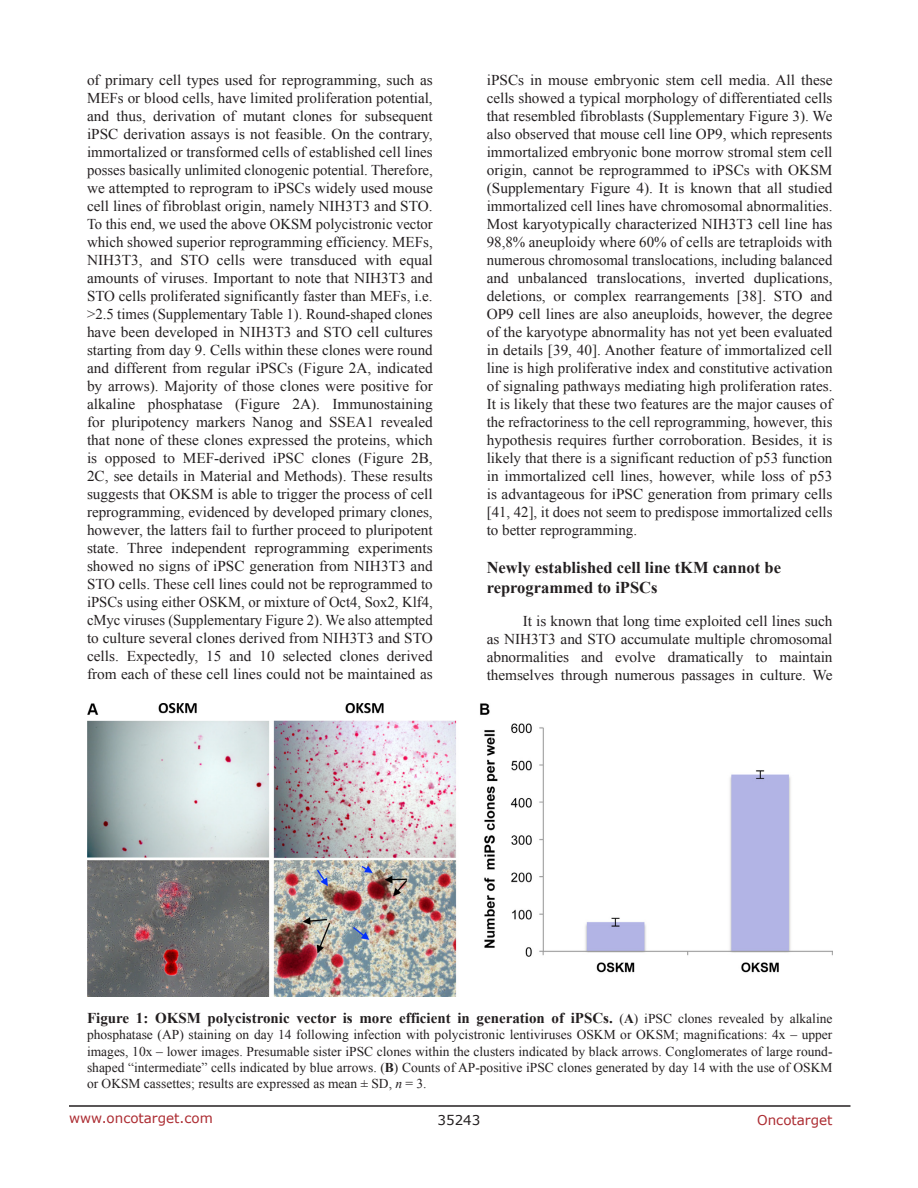
<style>
.page{position:relative;width:918px;height:1188px;background:#fff}
.page>*{position:absolute;margin:0;border:0;box-sizing:border-box;transform-origin:0 0}
.SubHeading_middle{font:700 16.5px/19.8px "Times New Roman";color:#231f20}
.BodyText{font:15px/18px "Times New Roman";color:#231f20;text-align:justify}
.FigureText{font:700 15px "Times New Roman";color:#231f20}
.FigureText-2{font:13.5px/16.2px "Times New Roman";color:#231f20;text-align:justify}
.t1{font:13.5px "Verdana";color:#ac2b31}
.t2{font:13.5px "Verdana";color:#231f20}
.s1{font-weight:400;font-size:13.5px}
.s2{font-size:13.5px}
.s3{font-weight:700}
.s4{font-style:italic}
</style>
<div class="page">
<hr style="left:69px;top:1105px;width:781px;height:2px;background:#231f20">
<img style="left:87px;top:704px;width:745px;height:292px">
<p class="BodyText" style="left:87px;top:71px;width:347px">of primary cell types used for reprogramming, such as MEFs or blood cells, have limited proliferation potential, and thus, derivation of mutant clones for subsequent iPSC derivation assays is not feasible. On the contrary, immortalized or transformed cells of established cell lines posses basically unlimited clonogenic potential. Therefore, we attempted to reprogram to iPSCs widely used mouse cell lines of fibroblast origin, namely NIH3T3 and STO.<br>To this end, we used the above OKSM polycistronic vector which showed superior reprogramming efficiency. MEFs, NIH3T3, and STO cells were transduced with equal amounts of viruses. Important to note that NIH3T3 and STO cells proliferated significantly faster than MEFs, i.e. &gt;2.5 times (Supplementary Table 1). Round-shaped clones have been developed in NIH3T3 and STO cell cultures starting from day 9. Cells within these clones were round and different from regular iPSCs (Figure 2A, indicated by arrows). Majority of those clones were positive for alkaline phosphatase (Figure 2A). Immunostaining for pluripotency markers Nanog and SSEA1 revealed that none of these clones expressed the proteins, which is opposed to MEF-derived iPSC clones (Figure 2B, 2C, see details in Material and Methods). These results suggests that OKSM is able to trigger the process of cell reprogramming, evidenced by developed primary clones, however, the latters fail to further proceed to pluripotent state. Three independent reprogramming experiments showed no signs of iPSC generation from NIH3T3 and STO cells. These cell lines could not be reprogrammed to iPSCs using either OSKM, or mixture of Oct4, Sox2, Klf4, cMyc viruses (Supplementary Figure 2). We also attempted to culture several clones derived from NIH3T3 and STO cells. Expectedly, 15 and 10 selected clones derived from each of these cell lines could not be maintained as</p>
<p class="BodyText" style="left:487px;top:71px;width:347px">iPSCs in mouse embryonic stem cell media. All these cells showed a typical morphology of differentiated cells that resembled fibroblasts (Supplementary Figure 3). We also observed that mouse cell line OP9, which represents immortalized embryonic bone morrow stromal stem cell origin, cannot be reprogrammed to iPSCs with OKSM (Supplementary Figure 4). It is known that all studied immortalized cell lines have chromosomal abnormalities.<br>Most karyotypically characterized NIH3T3 cell line has 98,8% aneuploidy where 60% of cells are tetraploids with numerous chromosomal translocations, including balanced and unbalanced translocations, inverted duplications, deletions, or complex rearrangements [38]. STO and OP9 cell lines are also aneuploids, however, the degree of the karyotype abnormality has not yet been evaluated in details [39, 40]. Another feature of immortalized cell line is high proliferative index and constitutive activation of signaling pathways mediating high proliferation rates.<br>It is likely that these two features are the major causes of the refractoriness to the cell reprogramming, however, this hypothesis requires further corroboration. Besides, it is likely that there is a significant reduction of p53 function in immortalized cell lines, however, while loss of p53 is advantageous for iPSC generation from primary cells [41, 42], it does not seem to predispose immortalized cells to better reprogramming.</p>
<p class="SubHeading_middle" style="left:487px;top:557px;width:296px">Newly established cell line tKM cannot be reprogrammed to iPSCs</p>
<p class="BodyText" style="left:487px;top:612px;width:347px;text-indent:36px">It is known that long time exploited cell lines such as NIH3T3 and STO accumulate multiple chromosomal abnormalities and evolve dramatically to maintain themselves through numerous passages in culture. We</p>
<p class="FigureText" style="left:87px;top:1008px;width:747px">Figure 1: OKSM polycistronic vector is more efficient in generation of iPSCs. <span class="s1">(</span><span class="s2">A</span><span class="s1">) iPSC clones revealed by alkaline</span></p>
<p class="FigureText-2" style="left:87px;top:1027px;width:747px">phosphatase (AP) staining on day 14 following infection with polycistronic lentiviruses OSKM or OKSM; magnifications: 4x – upper images, 10x – lower images. Presumable sister iPSC clones within the clusters indicated by black arrows. Conglomerates of large round&shy;shaped “intermediate” cells indicated by blue arrows. (<span class="s3">B</span>) Counts of AP-positive iPSC clones generated by day 14 with the use of OSKM or OKSM cassettes; results are expressed as mean ± SD, <span class="s4">n</span> = 3.</p>
<p class="t1" style="left:69px;top:1109px;width:145px">www.oncotarget.com</p>
<p class="t2" style="left:438px;top:1111px;width:44px">35243</p>
<p class="t1" style="left:757px;top:1111px;width:77px">Oncotarget</p>
</div>
